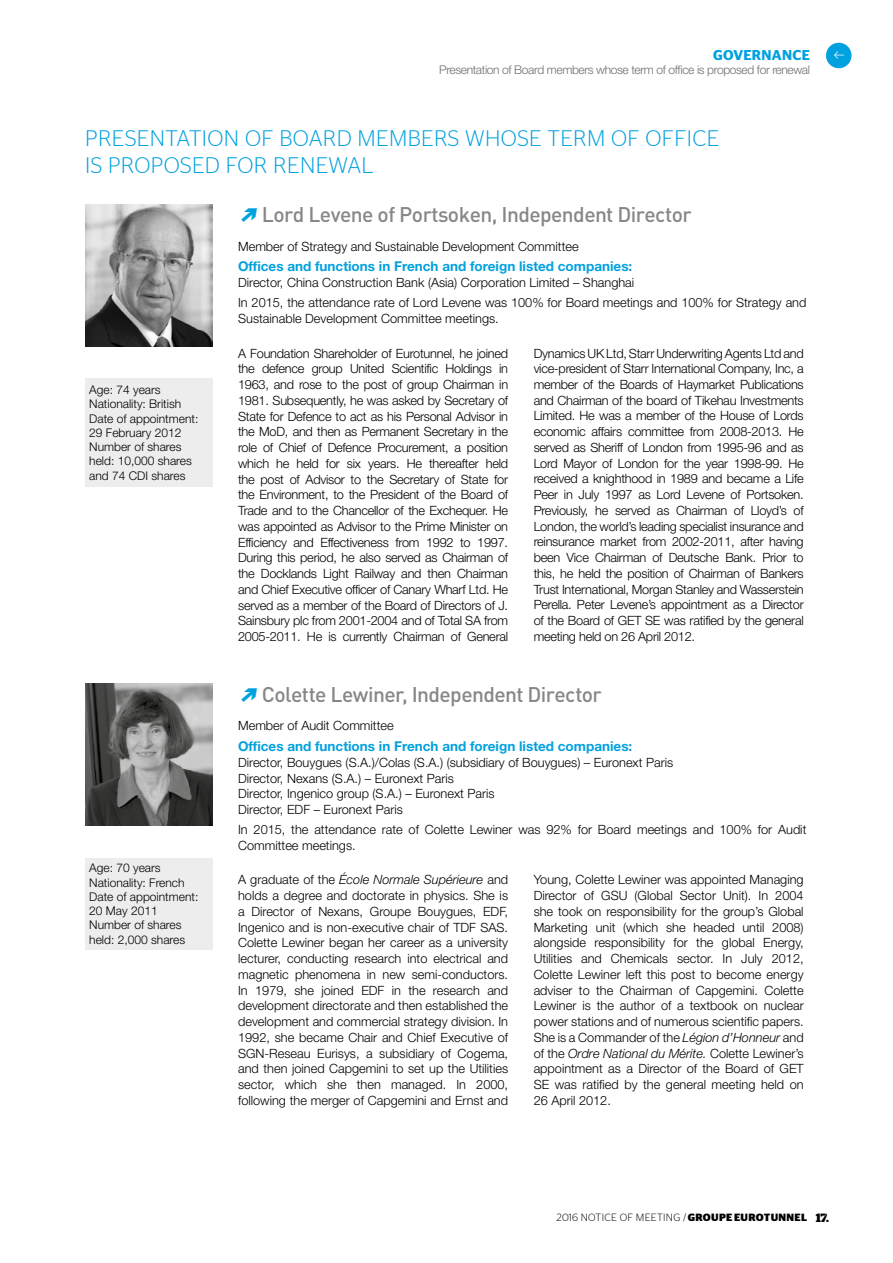
<style>
.page{position:relative;width:893px;height:1263px;background:#fff}
.page>*{position:absolute;margin:0;border:0;box-sizing:border-box;transform-origin:0 0}
.t1{font:300 22.5px/27px "Stag Sans";letter-spacing:.02em;color:#00a1df}
.t2{font:500 21px "DIN Pro";letter-spacing:-.025em;color:#878787}
.t3{font:600 14.25px "Stag Sans";letter-spacing:.02em;color:#00a1df}
.t4{font:700 13.5px "Helvetica Neue LT Std";color:#00a1df}
.t5{font:13.5px "Flesh Plain";color:#fff}
.t6{font:300 12.75px/15.8px "Helvetica Neue LT Std";color:#000;text-align:justify}
.t7{font:300 12px/14.2px "Helvetica Neue LT Std";color:#000}
.t8{font:300 12px "Helvetica Neue LT Std";letter-spacing:-.03em;color:#706f6f}
.t9{font:300 10.5px "Stag Sans";letter-spacing:.025em;color:#000}
.s1{font-family:"Flesh Plain";font-weight:400;font-style:italic;font-size:24px;color:#00a1df}
.s2{font-style:italic}
.s3{font-weight:700}
.s4{font-family:"Stag Stencil";font-weight:700;font-size:12px}
</style>
<div class="page">
<div style="left:826px;top:43px;width:25px;height:25px;background:#00a1df;border-radius:50%"></div>
<img style="left:85px;top:204px;width:128px;height:142px">
<div style="left:85px;top:378px;width:128px;height:109px;background:#ededed"></div>
<img style="left:85px;top:684px;width:128px;height:142px">
<div style="left:85px;top:858px;width:128px;height:91px;background:#ededed"></div>
<p class="t3" style="left:713px;top:47px;width:98px">GOVERNANCE</p>
<p class="t8" style="left:439px;top:63px;width:372px">Presentation of Board members whose term of office is proposed for renewal</p>
<h1 class="t1" style="left:85px;top:124px;width:635px">PRESENTATION OF BOARD MEMBERS WHOSE TERM OF OFFICE<br>IS PROPOSED FOR RENEWAL</h1>
<p class="t7" style="left:89px;top:383px;width:111px">Age: 74 years<br>Nationality: British<br>Date of appointment:<br>29 February 2012<br>Number of shares held: 10,000 shares and 74 CDI shares</p>
<p class="t7" style="left:89px;top:861px;width:111px">Age: 70 years<br>Nationality: French<br>Date of appointment:<br>20 May 2011<br>Number of shares held: 2,000 shares</p>
<h2 class="t2" style="left:238px;top:198px;width:455px"><span class="s1">X</span>Lord Levene of Portsoken, Independent Director</h2>
<p class="t6" style="left:238px;top:238px;width:342px">Member of Strategy and Sustainable Development Committee</p>
<p class="t4" style="left:238px;top:258px;width:396px">Offices and functions in French and foreign listed companies:</p>
<p class="t6" style="left:238px;top:272px;width:570px;line-height:20px">Director, China Construction Bank (Asia) Corporation Limited – Shanghai<br>In 2015, the attendance rate of Lord Levene was 100% for Board meetings and 100% for Strategy and</p>
<p class="t6" style="left:238px;top:310px;width:262px">Sustainable Development Committee meetings.</p>
<p class="t6" style="left:238px;top:345px;width:272px">A Foundation Shareholder of Eurotunnel, he joined the defence group United Scientific Holdings in 1963, and rose to the post of group Chairman in 1981. Subsequently, he was asked by Secretary of State for Defence to act as his Personal Advisor in the MoD, and then as Permanent Secretary in the role of Chief of Defence Procurement, a position which he held for six years. He thereafter held the post of Advisor to the Secretary of State for the Environment, to the President of the Board of Trade and to the Chancellor of the Exchequer. He was appointed as Advisor to the Prime Minister on Efficiency and Effectiveness from 1992 to 1997.<br>During this period, he also served as Chairman of the Docklands Light Railway and then Chairman and Chief Executive officer of Canary Wharf Ltd. He served as a member of the Board of Directors of J.<br>Sainsbury plc from 2001-2004 and of Total SA from 2005-2011. He is currently Chairman of General</p>
<p class="t6" style="left:534px;top:345px;width:272px">Dynamics UK Ltd, Starr Underwriting Agents Ltd and vice‑president of Starr International Company, Inc, a member of the Boards of Haymarket Publications and Chairman of the board of Tikehau Investments Limited. He was a member of the House of Lords economic affairs committee from 2008-2013. He served as Sheriff of London from 1995-96 and as Lord Mayor of London for the year 1998-99. He received a knighthood in 1989 and became a Life Peer in July 1997 as Lord Levene of Portsoken.<br>Previously, he served as Chairman of Lloyd’s of London, the world’s leading specialist insurance and reinsurance market from 2002-2011, after having been Vice Chairman of Deutsche Bank. Prior to this, he held the position of Chairman of Bankers Trust International, Morgan Stanley and Wasserstein Perella. Peter Levene’s appointment as a Director of the Board of GET SE was ratified by the general meeting held on 26 April 2012.</p>
<h2 class="t2" style="left:238px;top:677px;width:365px"><span class="s1">X</span>Colette Lewiner, Independent Director</h2>
<p class="t6" style="left:238px;top:718px;width:157px">Member of Audit Committee</p>
<p class="t4" style="left:238px;top:738px;width:396px">Offices and functions in French and foreign listed companies:</p>
<p class="t6" style="left:238px;top:754px;width:437px;text-align:left">Director, Bouygues (S.A.)/Colas (S.A.) (subsidiary of Bouygues) – Euronext Paris Director, Nexans (S.A.) – Euronext Paris<br>Director, Ingenico group (S.A.) – Euronext Paris<br>Director, EDF – Euronext Paris</p>
<p class="t6" style="left:238px;top:821px;width:570px">In 2015, the attendance rate of Colette Lewiner was 92% for Board meetings and 100% for Audit<br>Committee meetings.</p>
<p class="t6" style="left:238px;top:872px;width:272px">A graduate of the <span class="s2">École Normale Supérieure</span> and holds a degree and doctorate in physics. She is a Director of Nexans, Groupe Bouygues, EDF, Ingenico and is non-executive chair of TDF SAS.<br>Colette Lewiner began her career as a university lecturer, conducting research into electrical and magnetic phenomena in new semi-conductors.<br>In 1979, she joined EDF in the research and development directorate and then established the development and commercial strategy division. In 1992, she became Chair and Chief Executive of SGN-Reseau Eurisys, a subsidiary of Cogema, and then joined Capgemini to set up the Utilities sector, which she then managed. In 2000, following the merger of Capgemini and Ernst and</p>
<p class="t6" style="left:534px;top:872px;width:272px">Young, Colette Lewiner was appointed Managing Director of GSU (Global Sector Unit). In 2004 she took on responsibility for the group’s Global Marketing unit (which she headed until 2008) alongside responsibility for the global Energy, Utilities and Chemicals sector. In July 2012, Colette Lewiner left this post to become energy adviser to the Chairman of Capgemini. Colette Lewiner is the author of a textbook on nuclear power stations and of numerous scientific papers.<br>She is a Commander of the <span class="s2">Légion d’Honneur</span> and of the <span class="s2">Ordre National du Mérite.</span> Colette Lewiner’s appointment as a Director of the Board of GET SE was ratified by the general meeting held on 26 April 2012.</p>
<p class="t5" style="left:847px;top:50px;width:12px;rotate:90deg">U</p>
<p class="t9" style="left:557px;top:1212px;width:274px">2016 NOTICE OF MEETING / <span class="s3">GROUPE EUROTUNNEL</span> <span class="s4">17.</span></p>
</div>
